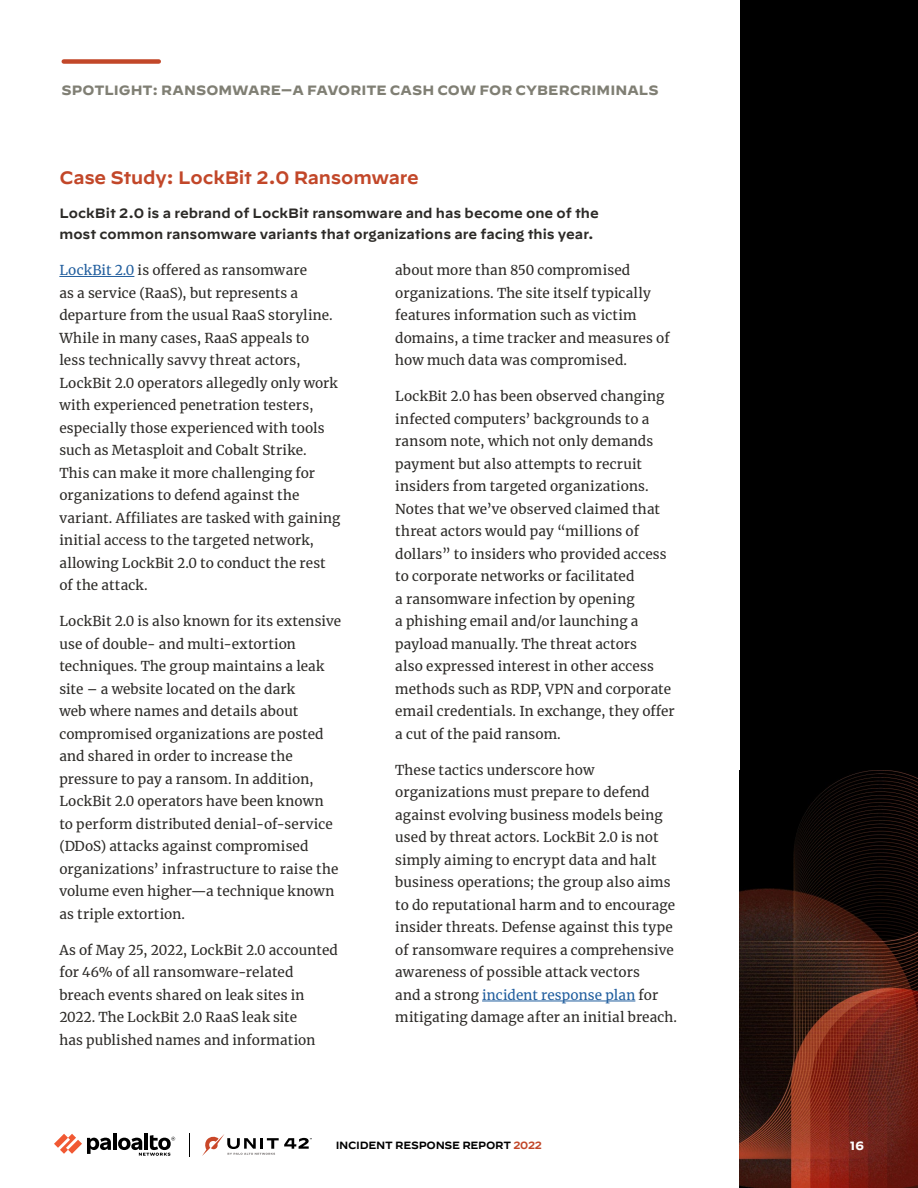
<style>
.page{position:relative;width:918px;height:1188px;background:#fff}
.page>*{position:absolute;margin:0;border:0;box-sizing:border-box;transform-origin:0 0}
.t1{font:600 18px "Decimal";letter-spacing:-.01em;color:#c24729}
.body-text_2_col{font:13.5px/22.5px "Merriweather";letter-spacing:.01em;color:#2c2a27}
.t2{font:600 13.5px/21px "Decimal";color:#2c2a27}
.eyebrow_header{font:700 13.5px "Decimal";letter-spacing:.005em;color:#807f74}
.t3{font:700 12px "Decimal";color:#fff}
.t4{font:600 10.5px "Decimal";letter-spacing:-.025em;color:#000}
.s1{color:#215e9e}
.s2{color:#c24729}
</style>
<div class="page">
<div style="left:740px;top:0;width:178px;height:1188px;background:#000"></div>
<img style="left:740px;top:770px;width:178px;height:418px">
<hr style="left:113px;top:1134px;width:4px;height:16px;background:#000">
<svg style="left:54px;top:1134px;width:57px;height:20px"></svg>
<hr style="left:144px;top:1134px;width:4px;height:16px;background:#000">
<svg style="left:118px;top:1135px;width:57px;height:21px"></svg>
<svg style="left:189px;top:1133px;width:1px;height:23px"></svg>
<svg style="left:202px;top:1134px;width:110px;height:22px"></svg>
<div style="left:64px;top:59px;width:95px;height:5px;background:#c24729"></div>
<hr style="left:59px;top:276px;width:75px;height:1px;background:#215e9e">
<hr style="left:482px;top:1001px;width:153px;height:1px;background:#215e9e">
<p class="eyebrow_header" style="left:62px;top:82px;width:598px">SPOTLIGHT: RANSOMWARE—A FAVORITE CASH COW FOR CYBERCRIMINALS</p>
<p class="t1" style="left:59px;top:161px;width:361px">Case Study: LockBit 2.0 Ransomware</p>
<p class="t2" style="left:59px;top:201px;width:541px">LockBit 2.0 is a rebrand of LockBit ransomware and has become one of the most common ransomware variants that organizations are facing this year.</p>
<p class="body-text_2_col" style="left:59px;top:259px;width:283px"><span class="s1">LockBit 2.0</span> is offered as ransomware<br>as a service (RaaS), but represents a departure from the usual RaaS storyline.<br>While in many cases, RaaS appeals to<br>less technically savvy threat actors, LockBit 2.0 operators allegedly only work with experienced penetration testers, especially those experienced with tools such as Metasploit and Cobalt Strike.<br>This can make it more challenging for organizations to defend against the variant. Affiliates are tasked with gaining initial access to the targeted network, allowing LockBit 2.0 to conduct the rest of the attack.</p>
<p class="body-text_2_col" style="left:59px;top:610px;width:283px">LockBit 2.0 is also known for its extensive use of double- and multi-extortion techniques. The group maintains a leak site – a website located on the dark<br>web where names and details about compromised organizations are posted and shared in order to increase the pressure to pay a ransom. In addition, LockBit 2.0 operators have been known<br>to perform distributed denial-of-service (DDoS) attacks against compromised organizations’ infrastructure to raise the volume even higher—a technique known as triple extortion.</p>
<p class="body-text_2_col" style="left:59px;top:938px;width:280px">As of May 25, 2022, LockBit 2.0 accounted for 46% of all ransomware-related breach events shared on leak sites in 2022. The LockBit 2.0 RaaS leak site<br>has published names and information</p>
<p class="body-text_2_col" style="left:395px;top:259px;width:276px">about more than 850 compromised organizations. The site itself typically features information such as victim domains, a time tracker and measures of how much data was compromised.</p>
<p class="body-text_2_col" style="left:395px;top:385px;width:281px">LockBit 2.0 has been observed changing infected computers’ backgrounds to a ransom note, which not only demands payment but also attempts to recruit insiders from targeted organizations.<br>Notes that we’ve observed claimed that threat actors would pay “millions of dollars” to insiders who provided access to corporate networks or facilitated<br>a ransomware infection by opening<br>a phishing email and/or launching a payload manually. The threat actors<br>also expressed interest in other access methods such as RDP, VPN and corporate email credentials. In exchange, they offer a cut of the paid ransom.</p>
<p class="body-text_2_col" style="left:395px;top:758px;width:283px">These tactics underscore how organizations must prepare to defend against evolving business models being used by threat actors. LockBit 2.0 is not simply aiming to encrypt data and halt business operations; the group also aims to do reputational harm and to encourage insider threats. Defense against this type of ransomware requires a comprehensive awareness of possible attack vectors<br>and a strong <span class="s1">incident response plan</span> for mitigating damage after an initial breach.</p>
<p class="t4" style="left:336px;top:1136px;width:208px">INCIDENT RESPONSE REPORT <span class="s2">2022</span></p>
<p class="t3" style="left:850px;top:1139px;width:16px">16</p>
</div>
